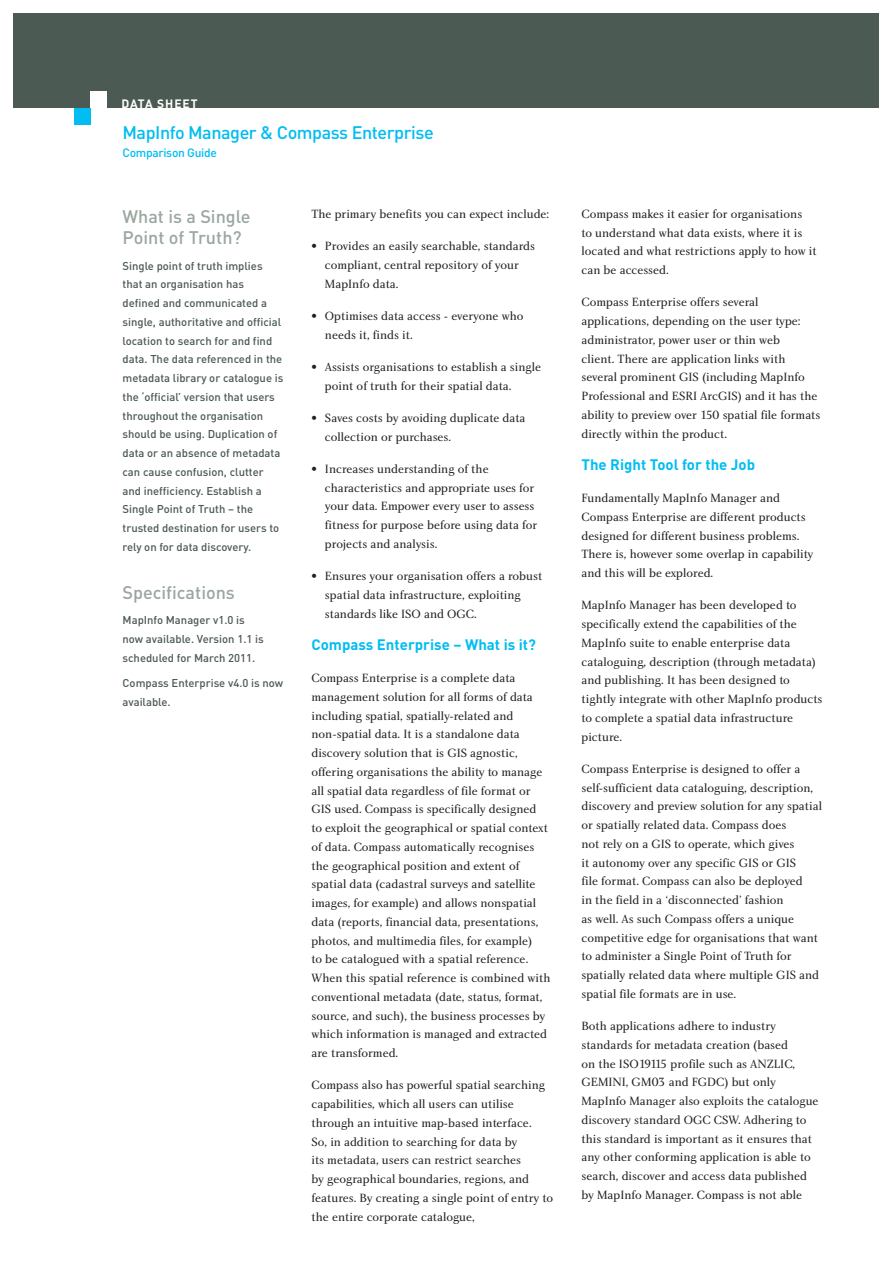
<style>
.page{position:relative;width:893px;height:1263px;background:#fff}
.page>*{position:absolute;margin:0;border:0;box-sizing:border-box;transform-origin:0 0}
.t1{font:500 18px/21px "DIN";color:#9aa79f}
.t2{font:500 18px "DIN";letter-spacing:-.025em;color:#01bdf2}
.t3{font:700 15px "DIN";color:#01bdf2}
.t4{font:12.3px/18.8px "Charlotte Book Plain";color:#231f20}
.t5{font:500 12px "DIN";letter-spacing:-.025em;color:#01bdf2}
.t6{font:700 12px "DIN";letter-spacing:.075em;color:#fff}
.t7{font:500 11.25px/18.8px "DIN";color:#4b5a52}
</style>
<div class="page">
<div style="left:14px;top:14px;width:865px;height:94px;background:#4b5a52"></div>
<div style="left:90px;top:92px;width:16px;height:16px;background:#fff"></div>
<div style="left:74px;top:108px;width:16px;height:16px;background:#01bdf2"></div>
<p class="t6" style="left:121px;top:96px;width:78px">DATA SHEET</p>
<h1 class="t2" style="left:122px;top:121px;width:313px">MapInfo Manager &amp; Compass Enterprise</h1>
<p class="t5" style="left:122px;top:145px;width:96px">Comparison Guide</p>
<h1 class="t1" style="left:123px;top:206px;width:130px">What is a Single<br>Point of Truth?</h1>
<p class="t7" style="left:123px;top:256px;width:162px">Single point of truth implies that an organisation has defined and communicated a single, authoritative and official location to search for and find data. The data referenced in the metadata library or catalogue is the ‘official’ version that users throughout the organisation should be using. Duplication of data or an absence of metadata can cause confusion, clutter and inefficiency. Establish a<br>Single Point of Truth – the trusted destination for users to rely on for data discovery.</p>
<h1 class="t1" style="left:123px;top:581px;width:114px">Specifications</h1>
<p class="t7" style="left:123px;top:611px;width:143px">MapInfo Manager v1.0 is now available. Version 1.1 is scheduled for March 2011.</p>
<p class="t7" style="left:123px;top:674px;width:162px">Compass Enterprise v4.0 is now available.</p>
<p class="t4" style="left:311px;top:205px;width:239px">The primary benefits you can expect include:</p>
<p class="t4" style="left:325px;top:237px;width:212px;text-indent:-14px">• Provides an easily searchable, standards compliant, central repository of your<br>MapInfo data.</p>
<p class="t4" style="left:325px;top:307px;width:200px;text-indent:-14px">• Optimises data access - everyone who needs it, finds it.</p>
<p class="t4" style="left:325px;top:358px;width:218px;text-indent:-14px">• Assists organisations to establish a single point of truth for their spatial data.</p>
<p class="t4" style="left:325px;top:409px;width:202px;text-indent:-14px">• Saves costs by avoiding duplicate data collection or purchases.</p>
<p class="t4" style="left:325px;top:460px;width:214px;text-indent:-14px">• Increases understanding of the characteristics and appropriate uses for your data. Empower every user to assess fitness for purpose before using data for projects and analysis.</p>
<p class="t4" style="left:325px;top:567px;width:219px;text-indent:-14px">• Ensures your organisation offers a robust spatial data infrastructure, exploiting standards like ISO and OGC.</p>
<p class="t3" style="left:311px;top:635px;width:226px">Compass Enterprise – What is it?</p>
<p class="t4" style="left:311px;top:669px;width:240px">Compass Enterprise is a complete data management solution for all forms of data including spatial, spatially-related and non-spatial data. It is a standalone data discovery solution that is GIS agnostic, offering organisations the ability to manage all spatial data regardless of file format or GIS used. Compass is specifically designed<br>to exploit the geographical or spatial context of data. Compass automatically recognises the geographical position and extent of spatial data (cadastral surveys and satellite images, for example) and allows nonspatial data (reports, financial data, presentations, photos, and multimedia files, for example)<br>to be catalogued with a spatial reference.<br>When this spatial reference is combined with conventional metadata (date, status, format, source, and such), the business processes by which information is managed and extracted are transformed.</p>
<p class="t4" style="left:311px;top:1076px;width:243px">Compass also has powerful spatial searching capabilities, which all users can utilise through an intuitive map-based interface.<br>So, in addition to searching for data by<br>its metadata, users can restrict searches<br>by geographical boundaries, regions, and features. By creating a single point of entry to the entire corporate catalogue,</p>
<p class="t4" style="left:581px;top:205px;width:237px">Compass makes it easier for organisations<br>to understand what data exists, where it is located and what restrictions apply to how it can be accessed.</p>
<p class="t4" style="left:581px;top:293px;width:240px">Compass Enterprise offers several applications, depending on the user type: administrator, power user or thin web<br>client. There are application links with several prominent GIS (including MapInfo Professional and ESRI ArcGIS) and it has the ability to preview over 150 spatial file formats directly within the product.</p>
<p class="t3" style="left:581px;top:455px;width:175px">The Right Tool for the Job</p>
<p class="t4" style="left:581px;top:489px;width:233px">Fundamentally MapInfo Manager and Compass Enterprise are different products designed for different business problems.<br>There is, however some overlap in capability and this will be explored.</p>
<p class="t4" style="left:581px;top:596px;width:243px">MapInfo Manager has been developed to specifically extend the capabilities of the MapInfo suite to enable enterprise data cataloguing, description (through metadata) and publishing. It has been designed to tightly integrate with other MapInfo products to complete a spatial data infrastructure picture.</p>
<p class="t4" style="left:581px;top:760px;width:242px">Compass Enterprise is designed to offer a self-sufficient data cataloguing, description, discovery and preview solution for any spatial or spatially related data. Compass does<br>not rely on a GIS to operate, which gives<br>it autonomy over any specific GIS or GIS<br>file format. Compass can also be deployed<br>in the field in a ‘disconnected’ fashion<br>as well. As such Compass offers a unique competitive edge for organisations that want to administer a Single Point of Truth for spatially related data where multiple GIS and spatial file formats are in use.</p>
<p class="t4" style="left:581px;top:1017px;width:239px">Both applications adhere to industry standards for metadata creation (based<br>on the ISO19115 profile such as ANZLIC, GEMINI, GM03 and FGDC) but only MapInfo Manager also exploits the catalogue discovery standard OGC CSW. Adhering to this standard is important as it ensures that any other conforming application is able to search, discover and access data published by MapInfo Manager. Compass is not able</p>
</div>
